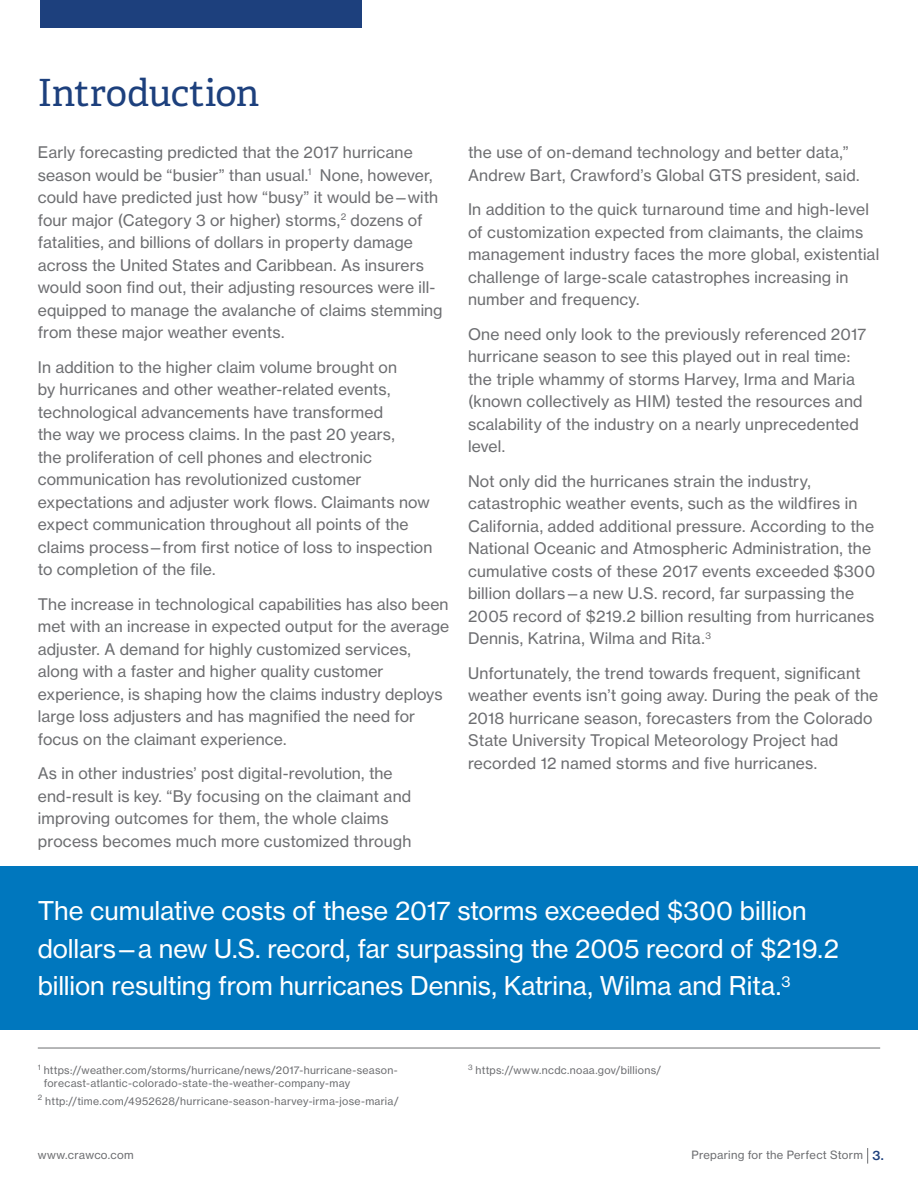
<style>
.page{position:relative;width:918px;height:1188px;background:#fff}
.page>*{position:absolute;margin:0;border:0;box-sizing:border-box;transform-origin:0 0}
.t1{font:37.5px "Adelle";letter-spacing:-.005em;color:#1d407d}
.t2{font:25.5px/37.5px "N Haas Grotesk TX Std 55 Rg";letter-spacing:-.005em;color:#fff}
.t3{font:15.75px/22.5px "N Haas Grotesk TX Std 55 Rg";letter-spacing:.01em;color:#6d6e71}
.t4{font:11.25px "N Haas Grotesk TX Std 55 Rg";letter-spacing:.025em;color:#6d6e71}
.t5{font:10.5px/12.6px "N Haas Grotesk TX Std 55 Rg";letter-spacing:.025em;color:#6d6e71}
.s1{font-family:"N Haas Grotesk TX Std 65 Md";font-size:12.75px;color:#1d407d}
</style>
<div class="page">
<svg style="left:867px;top:1148px;width:1px;height:16px"></svg>
<hr style="left:38px;top:1048px;width:842px;height:1px;background:#6d6e71">
<div style="left:40px;top:0;width:322px;height:28px;background:#1d407d"></div>
<div style="left:0;top:866px;width:918px;height:163px;background:#0077be"></div>
<h1 class="t1" style="left:38px;top:70px;width:223px">Introduction</h1>
<p class="t3" style="left:38px;top:141px;width:406px">Early forecasting predicted that the 2017 hurricane season would be “busier” than usual.<sup>1</sup> None, however, could have predicted just how “busy” it would be—with four major (Category 3 or higher) storms,<sup>2</sup> dozens of fatalities, and billions of dollars in property damage across the United States and Caribbean. As insurers would soon find out, their adjusting resources were ill&shy;equipped to manage the avalanche of claims stemming from these major weather events.</p>
<p class="t3" style="left:38px;top:356px;width:396px">In addition to the higher claim volume brought on<br>by hurricanes and other weather-related events, technological advancements have transformed<br>the way we process claims. In the past 20 years,<br>the proliferation of cell phones and electronic communication has revolutionized customer expectations and adjuster work flows. Claimants now expect communication throughout all points of the claims process—from first notice of loss to inspection to completion of the file.</p>
<p class="t3" style="left:38px;top:593px;width:413px">The increase in technological capabilities has also been met with an increase in expected output for the average adjuster. A demand for highly customized services, along with a faster and higher quality customer experience, is shaping how the claims industry deploys large loss adjusters and has magnified the need for focus on the claimant experience.</p>
<p class="t3" style="left:38px;top:762px;width:375px">As in other industries’ post digital-revolution, the end-result is key. “By focusing on the claimant and improving outcomes for them, the whole claims process becomes much more customized through</p>
<p class="t3" style="left:468px;top:141px;width:393px">the use of on-demand technology and better data,”<br>Andrew Bart, Crawford’s Global GTS president, said.</p>
<p class="t3" style="left:468px;top:198px;width:413px">In addition to the quick turnaround time and high-level of customization expected from claimants, the claims management industry faces the more global, existential challenge of large-scale catastrophes increasing in number and frequency.</p>
<p class="t3" style="left:468px;top:323px;width:400px">One need only look to the previously referenced 2017 hurricane season to see this played out in real time: the triple whammy of storms Harvey, Irma and Maria (known collectively as HIM) tested the resources and scalability of the industry on a nearly unprecedented level.</p>
<p class="t3" style="left:468px;top:470px;width:409px">Not only did the hurricanes strain the industry, catastrophic weather events, such as the wildfires in California, added additional pressure. According to the National Oceanic and Atmospheric Administration, the cumulative costs of these 2017 events exceeded $300 billion dollars—a new U.S. record, far surpassing the 2005 record of $219.2 billion resulting from hurricanes Dennis, Katrina, Wilma and Rita.<sup>3</sup></p>
<p class="t3" style="left:468px;top:662px;width:412px">Unfortunately, the trend towards frequent, significant weather events isn’t going away. During the peak of the 2018 hurricane season, forecasters from the Colorado State University Tropical Meteorology Project had recorded 12 named storms and five hurricanes.</p>
<h2 class="t2" style="left:38px;top:892px;width:803px">The cumulative costs of these 2017 storms exceeded $300 billion dollars—a new U.S. record, far surpassing the 2005 record of $219.2 billion resulting from hurricanes Dennis, Katrina, Wilma and Rita.<sup>3</sup></h2>
<p class="t5" style="left:44px;top:1064px;width:356px;text-indent:-6px"><sup>1</sup> https://weather.com/storms/hurricane/news/2017-hurricane-season&shy;forecast-atlantic-colorado-state-the-weather-company-may</p>
<p class="t5" style="left:38px;top:1095px;width:362px"><sup>2</sup> http://time.com/4952628/hurricane-season-harvey-irma-jose-maria/</p>
<p class="t4" style="left:38px;top:1148px;width:98px">www.crawco.com</p>
<p class="t5" style="left:468px;top:1064px;width:195px"><sup>3</sup> https://www.ncdc.noaa.gov/billions/</p>
<p class="t4" style="left:692px;top:1148px;width:194px">Preparing for the Perfect Storm <span class="s1">3.</span></p>
</div>
